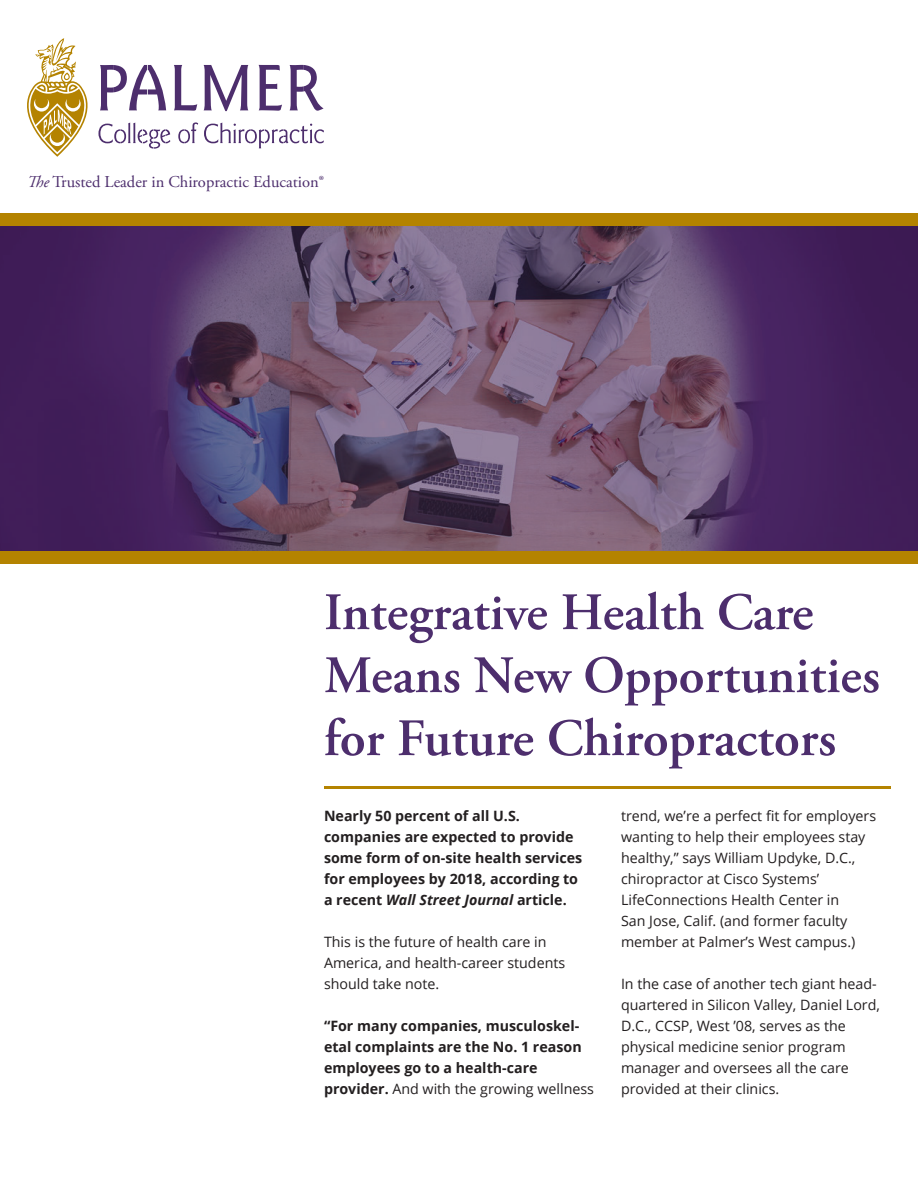
<style>
.page{position:relative;width:918px;height:1188px;background:#fff}
.page>*{position:absolute;margin:0;border:0;box-sizing:border-box;transform-origin:0 0}
.Heading_1{font:600 52.5px "Adobe Garamond Pro";color:#4d2e6d}
.t1{font:16.5px "Adobe Garamond Pro";color:#4d2e6d}
.Body{font:14.25px/21px "Open Sans";color:#231f20}
.Body-2{font:700 14.25px/21px "Open Sans";color:#231f20}
.s1{font-style:italic}
.s2{font-weight:700}
</style>
<div class="page">
<div style="left:1px;top:213px;width:917px;height:351px;background:#b48300"></div>
<svg style="left:204px;top:65px;width:44px;height:46px"></svg>
<svg style="left:259px;top:65px;width:23px;height:46px"></svg>
<svg style="left:290px;top:65px;width:34px;height:46px"></svg>
<svg style="left:204px;top:123px;width:120px;height:25px"></svg>
<svg style="left:27px;top:38px;width:171px;height:119px"></svg>
<img style="left:0;top:226px;width:918px;height:324px">
<hr style="left:324px;top:786px;width:567px;height:3px;background:#b48300">
<p class="t1" style="left:27px;top:172px;width:298px"><span class="s1">The</span> Trusted Leader in Chiropractic Education®</p>
<p class="Heading_1" style="left:324px;top:582px;width:491px">Integrative Health Care</p>
<p class="Heading_1" style="left:324px;top:645px;width:558px">Means New Opportunities</p>
<p class="Heading_1" style="left:324px;top:708px;width:514px">for Future Chiropractors</p>
<p class="Body-2" style="left:324px;top:805px;width:260px">Nearly 50 percent of all U.S. companies are expected to provide some form of on-site health services for employees by 2018, according to a recent <span class="s1">Wall Street Journal</span> article.</p>
<p class="Body" style="left:324px;top:931px;width:243px">This is the future of health care in<br>America, and health-career students should take note.</p>
<p class="Body-2" style="left:324px;top:1015px;width:259px">“For many companies, musculoskel&shy;etal complaints are the No. 1 reason employees go to a health-care</p>
<p class="Body" style="left:324px;top:1078px;width:272px"><span class="s2">provider.</span> And with the growing wellness</p>
<p class="Body" style="left:621px;top:805px;width:257px">trend, we’re a perfect fit for employers wanting to help their employees stay healthy,” says William Updyke, D.C., chiropractor at Cisco Systems’</p>
<p class="Body" style="left:621px;top:889px;width:220px">LifeConnections Health Center in</p>
<p class="Body" style="left:621px;top:910px;width:228px">San Jose, Calif. (and former faculty</p>
<p class="Body" style="left:621px;top:931px;width:236px">member at Palmer’s West campus.)</p>
<p class="Body" style="left:621px;top:973px;width:261px">In the case of another tech giant head&shy;quartered in Silicon Valley, Daniel Lord,<br>D.C., CCSP, West ’08, serves as the</p>
<p class="Body" style="left:621px;top:1036px;width:226px">physical medicine senior program</p>
<p class="Body" style="left:621px;top:1057px;width:229px">manager and oversees all the care</p>
<p class="Body" style="left:621px;top:1078px;width:160px">provided at their clinics.</p>
</div>
